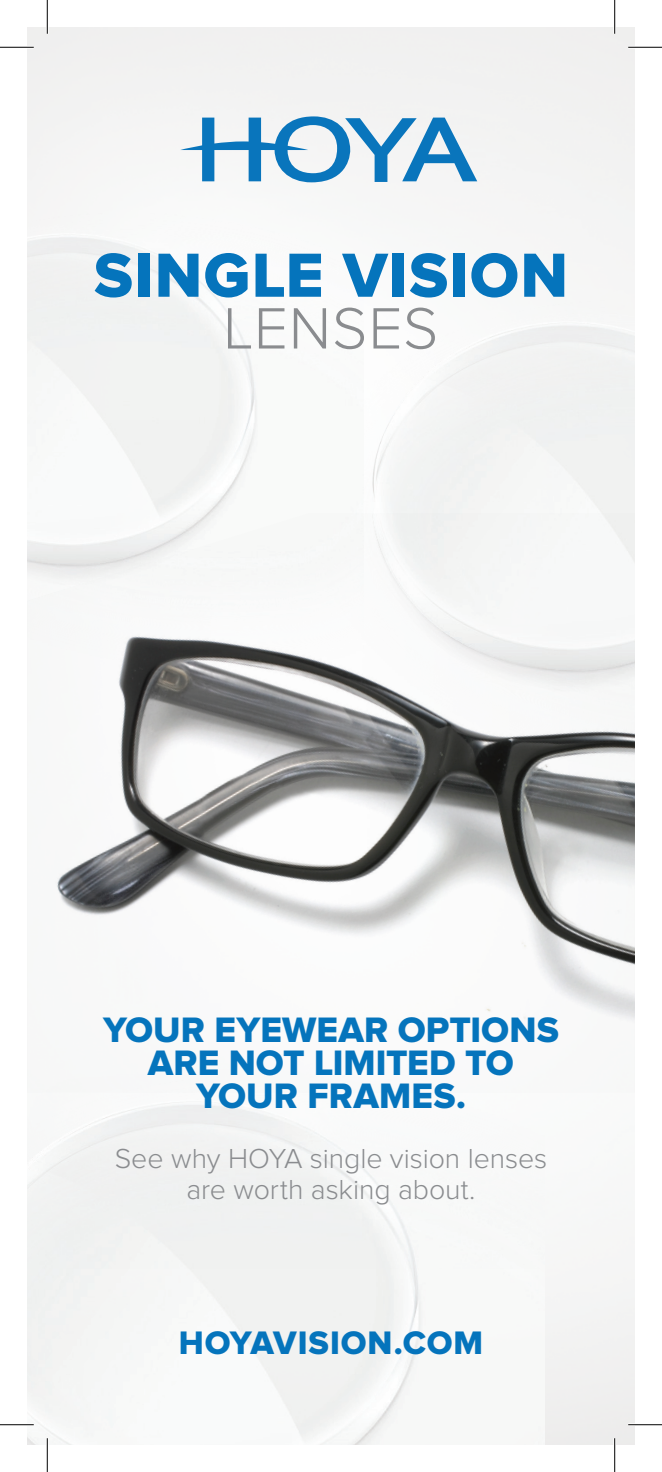
<style>
.page{position:relative;width:662px;height:1472px;background:#fff}
.page>*{position:absolute;margin:0;border:0;box-sizing:border-box;transform-origin:0 0}
.t1{font:64.58px "Proxima Nova Extrabld";letter-spacing:.02em;color:#0574bc}
.t2{font:300 60.3px "Proxima Nova";letter-spacing:.015em;color:#8a8c8f}
.t3{font:36.68px/32.6px "Proxima Nova Extrabld";color:#0574bc;text-align:center}
.t4{font:33.75px "Proxima Nova Extrabld";letter-spacing:.025em;color:#0574bc}
.t5{font:300 28.57px/31.5px "Proxima Nova";letter-spacing:-.005em;color:#8a8c8f;text-align:center}
</style>
<div class="page">
<div style="left:27px;top:1092px;width:517px;height:352px;background:#f6f7f7"></div>
<img style="left:27px;top:513px;width:607px;height:579px">
<svg style="left:180px;top:116px;width:297px;height:66px"></svg>
<hr style="left:0;top:1423px;width:34px;height:3px;background:#fff">
<hr style="left:46px;top:1438px;width:3px;height:34px;background:#fff">
<hr style="left:0;top:47px;width:34px;height:1px;background:#000">
<hr style="left:628px;top:47px;width:34px;height:1px;background:#000">
<hr style="left:0;top:1424px;width:34px;height:1px;background:#000">
<hr style="left:628px;top:1424px;width:34px;height:1px;background:#000">
<hr style="left:47px;top:0;width:1px;height:34px;background:#000">
<hr style="left:47px;top:1438px;width:1px;height:34px;background:#000">
<hr style="left:614px;top:0;width:1px;height:34px;background:#000">
<hr style="left:614px;top:1438px;width:1px;height:34px;background:#000">
<p class="t1" style="left:94px;top:246px;width:475px">SINGLE VISION</p>
<p class="t2" style="left:224px;top:301px;width:216px">LENSES</p>
<p class="t3" style="left:103px;top:1015px;width:457px">YOUR EYEWEAR OPTIONS<br>ARE NOT LIMITED TO<br>YOUR FRAMES.</p>
<p class="t5" style="left:115px;top:1143px;width:434px">See why HOYA single vision lenses are worth asking about.</p>
<p class="t4" style="left:179px;top:1326px;width:306px">HOYAVISION.COM</p>
</div>
